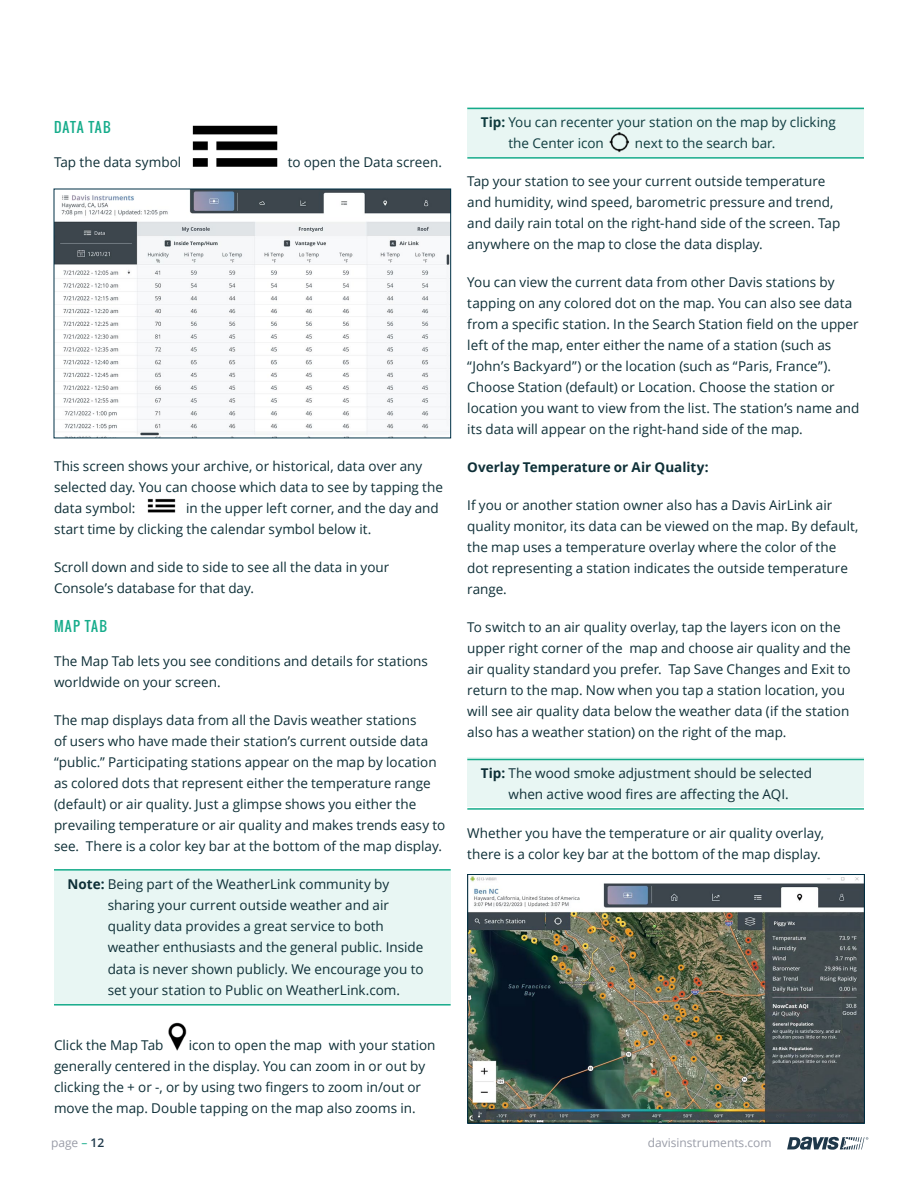
<style>
.page{position:relative;width:918px;height:1188px;background:#fff}
.page>*{position:absolute;margin:0;border:0;box-sizing:border-box;transform-origin:0 0}
.t1{font:13.5px/21px "Open Sans";color:#0e2f37}
.t2{font:700 13.5px "Open Sans";color:#0e2f37}
.t3{font:13.5px "Oswald";letter-spacing:.08em;color:#16ac8b}
.t4{font:12px "Open Sans";color:#9a9da8}
.s1{font-weight:700}
.s2{color:#15ab8a}
.s3{font-weight:600;color:#1e384a}
</style>
<div class="page">
<svg style="left:787px;top:1137px;width:81px;height:13px"></svg>
<img style="left:192px;top:125px;width:86px;height:42px">
<img style="left:56px;top:191px;width:393px;height:245px">
<div style="left:54px;top:189px;width:397px;height:249px;border:1px solid #003146"></div>
<img style="left:469px;top:876px;width:394px;height:246px">
<div style="left:467px;top:874px;width:398px;height:250px;border:1px solid #003146"></div>
<img style="left:147px;top:498px;width:29px;height:15px">
<div style="left:54px;top:869px;width:397px;height:135px;background:#e8f6f3"></div>
<div style="left:467px;top:757px;width:397px;height:50px;background:#e8f6f3"></div>
<div style="left:467px;top:108px;width:397px;height:49px;background:#e8f6f3"></div>
<hr style="left:54px;top:869px;width:397px;height:2px;background:#15ab8a">
<hr style="left:467px;top:759px;width:397px;height:1px;background:#15ab8a">
<hr style="left:467px;top:108px;width:397px;height:1px;background:#15ab8a">
<hr style="left:54px;top:1004px;width:397px;height:2px;background:#15ab8a">
<hr style="left:467px;top:808px;width:397px;height:2px;background:#15ab8a">
<hr style="left:467px;top:157px;width:397px;height:2px;background:#15ab8a">
<img style="left:168px;top:1022px;width:19px;height:28px">
<img style="left:609px;top:132px;width:20px;height:21px">
<p class="t3" style="left:54px;top:117px;width:58px">DATA TAB</p>
<p class="t1" style="left:54px;top:151px;width:129px">Tap the data symbol</p>
<p class="t1" style="left:288px;top:151px;width:156px">to open the Data screen.</p>
<p class="t1" style="left:54px;top:455px;width:391px">This screen shows your archive, or historical, data over any selected day. You can choose which data to see by tapping the data symbol:</p>
<p class="t1" style="left:54px;top:497px;width:386px;text-indent:132px">in the upper left corner, and the day and start time by clicking the calendar symbol below it.</p>
<p class="t1" style="left:54px;top:556px;width:337px">Scroll down and side to side to see all the data in your<br>Console’s database for that day.</p>
<p class="t3" style="left:54px;top:616px;width:55px">MAP TAB</p>
<p class="t1" style="left:54px;top:650px;width:375px">The Map Tab lets you see conditions and details for stations worldwide on your screen.</p>
<p class="t1" style="left:54px;top:709px;width:393px">The map displays data from all the Davis weather stations<br>of users who have made their station’s current outside data “public.” Participating stations appear on the map by location as colored dots that represent either the temperature range (default) or air quality. Just a glimpse shows you either the prevailing temperature or air quality and makes trends easy to see. There is a color key bar at the bottom of the map display.</p>
<p class="t1" style="left:108px;top:874px;width:317px;text-indent:-40px"><span class="s1">Note:</span> Being part of the WeatherLink community by sharing your current outside weather and air quality data provides a great service to both weather enthusiasts and the general public. Inside data is never shown publicly. We encourage you to set your station to Public on WeatherLink.com.</p>
<p class="t1" style="left:54px;top:1035px;width:383px;text-indent:135px">icon to open the map with your station generally centered in the display. You can zoom in or out by clicking the + or -, or by using two fingers to zoom in/out or move the map. Double tapping on the map also zooms in.</p>
<p class="t1" style="left:54px;top:1035px;width:111px">Click the Map Tab</p>
<p class="t1" style="left:508px;top:111px;width:329px;text-indent:-28px"><span class="s1">Tip:</span> You can recenter your station on the map by clicking the Center icon</p>
<p class="t1" style="left:635px;top:132px;width:142px">next to the search bar.</p>
<p class="t1" style="left:467px;top:170px;width:375px">Tap your station to see your current outside temperature and humidity, wind speed, barometric pressure and trend, and daily rain total on the right-hand side of the screen. Tap anywhere on the map to close the data display.</p>
<p class="t1" style="left:467px;top:271px;width:394px">You can view the current data from other Davis stations by tapping on any colored dot on the map. You can also see data from a specific station. In the Search Station field on the upper left of the map, enter either the name of a station (such as “John’s Backyard”) or the location (such as “Paris, France”).<br>Choose Station (default) or Location. Choose the station or location you want to view from the list. The station’s name and its data will appear on the right-hand side of the map.</p>
<p class="t2" style="left:467px;top:458px;width:243px">Overlay Temperature or Air Quality:</p>
<p class="t1" style="left:467px;top:494px;width:393px">If you or another station owner also has a Davis AirLink air quality monitor, its data can be viewed on the map. By default, the map uses a temperature overlay where the color of the dot representing a station indicates the outside temperature range.</p>
<p class="t1" style="left:467px;top:616px;width:385px">To switch to an air quality overlay, tap the layers icon on the upper right corner of the map and choose air quality and the air quality standard you prefer. Tap Save Changes and Exit to return to the map. Now when you tap a station location, you will see air quality data below the weather data (if the station also has a weather station) on the right of the map.</p>
<p class="t1" style="left:481px;top:762px;width:333px;text-align:center"><span class="s1">Tip:</span> The wood smoke adjustment should be selected when active wood fires are affecting the AQI.</p>
<p class="t1" style="left:467px;top:822px;width:358px">Whether you have the temperature or air quality overlay, there is a color key bar at the bottom of the map display.</p>
<p class="t4" style="left:51px;top:1135px;width:55px">page <span class="s2">–</span> <span class="s3">12</span></p>
<p class="t4" style="left:648px;top:1135px;width:125px">davisinstruments.com</p>
</div>
